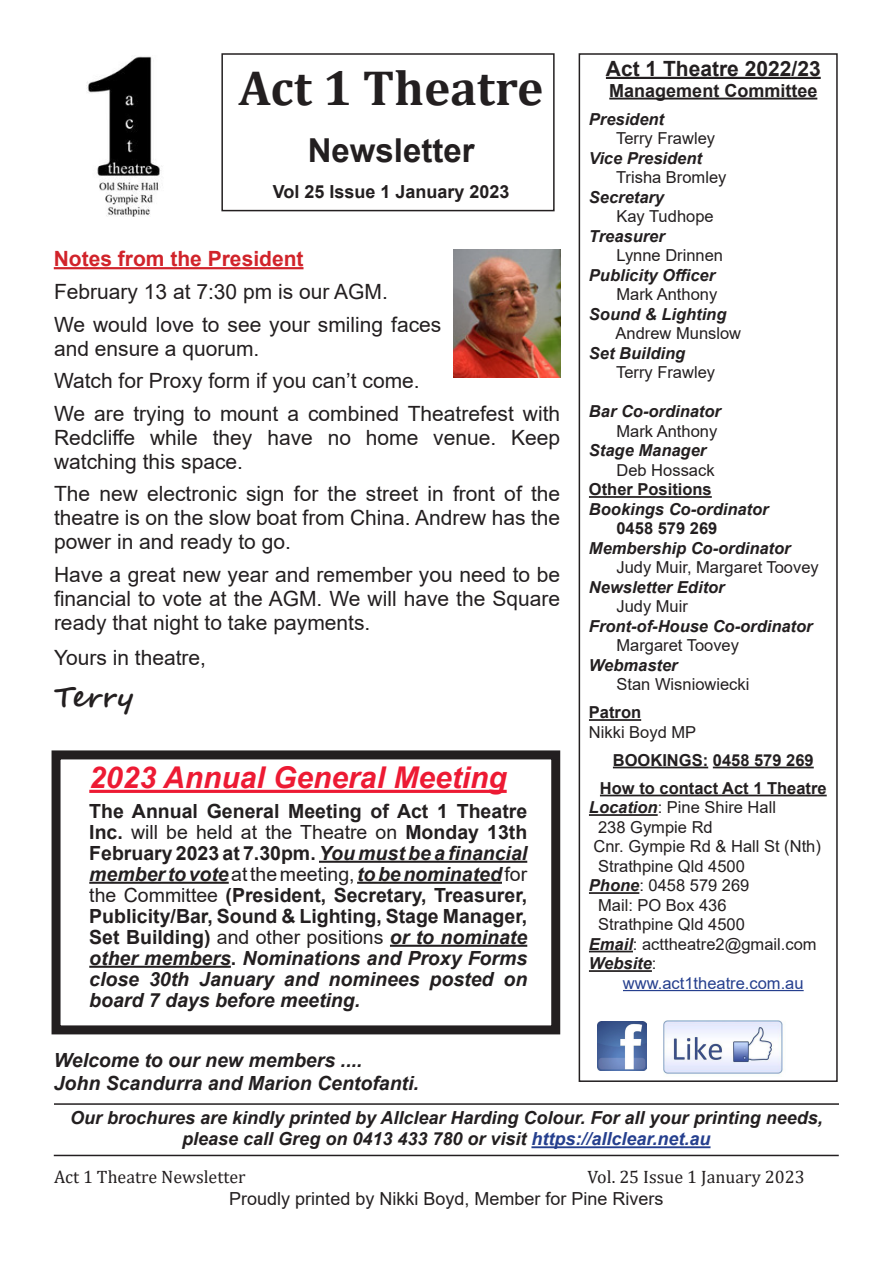
<style>
.page{position:relative;width:893px;height:1263px;background:#fff}
.page>*{position:absolute;margin:0;border:0;box-sizing:border-box;transform-origin:0 0}
.t1{font:700 49.5px "Cambria";color:#231f20}
.t2{font:700 33px "Arial";color:#231f20}
.t3{font:italic 700 30px "Arial";color:#ed1a33}
.t4{font:700 28.5px "Segoe Script";color:#231f20}
.t5{font:21px/24px "Arial";color:#231f20;text-align:justify}
.t6{font:700 21px "Arial";color:#d1232a}
.t7{font:700 21px "Arial";color:#231f20}
.t8{font:700 19.5px/21px "Arial";color:#231f20;text-align:justify}
.t9{font:italic 700 19.5px "Arial";color:#231f20}
.t10{font:italic 700 18px/21.6px "Arial";color:#231f20;text-align:center}
.t11{font:18px "Arial";color:#231f20}
.t12{font:18px "Cambria";color:#231f20}
.t13{font:700 18px "Arial";color:#231f20}
.t14{font:16.5px "Arial";color:#231f20}
.t15{font:italic 700 16.5px "Arial";color:#231f20}
.t16{font:700 16.5px "Arial";color:#231f20}
.t17{font:16.5px "Arial";color:#253f8e}
.s1{font-weight:400}
.s2{font-style:italic}
.s3{font-weight:700;font-style:italic}
.s4{font-weight:400;font-style:normal}
.s5{color:#253f8e}
</style>
<div class="page">
<img style="left:86px;top:56px;width:75px;height:160px">
<div style="left:221px;top:53px;width:334px;height:158px;border:2px solid #231f20"></div>
<img style="left:597px;top:1021px;width:49px;height:49px">
<img style="left:663px;top:1020px;width:120px;height:54px">
<hr style="left:606px;top:77px;width:215px;height:2px;background:#231f20">
<hr style="left:609px;top:98px;width:208px;height:2px;background:#231f20">
<hr style="left:589px;top:496px;width:123px;height:2px;background:#231f20">
<hr style="left:589px;top:719px;width:52px;height:2px;background:#231f20">
<hr style="left:613px;top:767px;width:95px;height:1px;background:#231f20">
<hr style="left:713px;top:767px;width:101px;height:1px;background:#231f20">
<hr style="left:600px;top:795px;width:227px;height:1px;background:#231f20">
<hr style="left:589px;top:814px;width:69px;height:2px;background:#231f20">
<hr style="left:589px;top:892px;width:50px;height:2px;background:#231f20">
<hr style="left:589px;top:951px;width:44px;height:1px;background:#231f20">
<hr style="left:589px;top:970px;width:63px;height:2px;background:#231f20">
<hr style="left:623px;top:990px;width:181px;height:1px;background:#253f8e">
<div style="left:579px;top:53px;width:259px;height:1029px;border:2px solid #231f20"></div>
<hr style="left:531px;top:1146px;width:179px;height:2px;background:#253f8e">
<hr style="left:54px;top:1103px;width:785px;height:2px;background:#231f20">
<hr style="left:54px;top:1155px;width:785px;height:1px;background:#231f20">
<hr style="left:54px;top:267px;width:250px;height:2px;background:#d1232a">
<img style="left:453px;top:249px;width:107px;height:129px">
<hr style="left:89px;top:790px;width:418px;height:3px;background:#ed1a33">
<hr style="left:319px;top:861px;width:208px;height:2px;background:#231f20">
<hr style="left:89px;top:882px;width:140px;height:2px;background:#231f20">
<hr style="left:357px;top:882px;width:145px;height:2px;background:#231f20">
<hr style="left:390px;top:945px;width:137px;height:2px;background:#231f20">
<hr style="left:89px;top:966px;width:142px;height:2px;background:#231f20">
<div style="left:52px;top:750px;width:508px;height:284px;border:9px solid #231f20"></div>
<p class="t1" style="left:239px;top:53px;width:306px">Act 1 Theatre</p>
<p class="t2" style="left:308px;top:127px;width:168px">Newsletter</p>
<p class="t13" style="left:273px;top:179px;width:238px">Vol 25 Issue 1 January 2023</p>
<p class="t6" style="left:54px;top:244px;width:251px">Notes from the President</p>
<p class="t5" style="left:54px;top:280px;width:335px">February 13 at 7:30 pm is our AGM.</p>
<p class="t5" style="left:54px;top:312px;width:389px">We would love to see your smiling faces and ensure a quorum.</p>
<p class="t5" style="left:54px;top:369px;width:367px">Watch for Proxy form if you can’t come.</p>
<p class="t5" style="left:54px;top:401px;width:508px">We are trying to mount a combined Theatrefest with Redcliffe while they have no home venue. Keep watching this space.</p>
<p class="t5" style="left:54px;top:482px;width:508px">The new electronic sign for the street in front of the theatre is on the slow boat from China. Andrew has the power in and ready to go.</p>
<p class="t5" style="left:54px;top:562px;width:508px">Have a great new year and remember you need to be financial to vote at the AGM. We will have the Square ready that night to take payments.</p>
<p class="t5" style="left:54px;top:646px;width:154px">Yours in theatre,</p>
<p class="t4" style="left:54px;top:674px;width:81px">Terry</p>
<p class="t3" style="left:89px;top:758px;width:419px">2023 Annual General Meeting</p>
<p class="t8" style="left:89px;top:800px;width:439px">The Annual General Meeting of Act 1 Theatre Inc. <span class="s1">will be held at the Theatre on</span> Monday 13th February 2023 at 7.30pm. <span class="s2">You must be a financial member to vote</span> <span class="s1">at the meeting,</span> <span class="s2">to be nominated</span> <span class="s1">for the Committee</span> (President, Secretary, Treasurer, Publicity/Bar, Sound &amp; Lighting, Stage Manager, Set Building) <span class="s1">and other positions</span> <span class="s2">or to nominate other members</span>. <span class="s2">Nominations and Proxy Forms close 30th January and nominees posted on board 7 days before meeting.</span></p>
<p class="t9" style="left:54px;top:1047px;width:310px">Welcome to our new members ....</p>
<p class="t9" style="left:54px;top:1070px;width:367px">John Scandurra and Marion Centofanti.</p>
<p class="t7" style="left:606px;top:53px;width:216px">Act 1 Theatre 2022/23</p>
<p class="t13" style="left:609px;top:78px;width:210px">Management Committee</p>
<p class="t15" style="left:589px;top:108px;width:77px">President</p>
<p class="t14" style="left:616px;top:127px;width:100px">Terry Frawley</p>
<p class="t15" style="left:589px;top:147px;width:115px">Vice President</p>
<p class="t14" style="left:616px;top:166px;width:112px">Trisha Bromley</p>
<p class="t15" style="left:589px;top:186px;width:77px">Secretary</p>
<p class="t14" style="left:616px;top:205px;width:99px">Kay Tudhope</p>
<p class="t15" style="left:589px;top:225px;width:77px">Treasurer</p>
<p class="t14" style="left:616px;top:244px;width:108px">Lynne Drinnen</p>
<p class="t15" style="left:589px;top:264px;width:128px">Publicity Officer</p>
<p class="t14" style="left:616px;top:283px;width:102px">Mark Anthony</p>
<p class="t15" style="left:589px;top:303px;width:139px">Sound &amp; Lighting</p>
<p class="t14" style="left:615px;top:322px;width:127px">Andrew Munslow</p>
<p class="t15" style="left:589px;top:342px;width:98px">Set Building</p>
<p class="t14" style="left:616px;top:361px;width:100px">Terry Frawley</p>
<p class="t15" style="left:589px;top:400px;width:134px">Bar Co-ordinator</p>
<p class="t14" style="left:616px;top:420px;width:102px">Mark Anthony</p>
<p class="t15" style="left:589px;top:439px;width:119px">Stage Manager</p>
<p class="t14" style="left:616px;top:459px;width:100px">Deb Hossack</p>
<p class="t16" style="left:589px;top:478px;width:124px">Other Positions</p>
<p class="t15" style="left:589px;top:498px;width:181px">Bookings Co-ordinator</p>
<p class="t16" style="left:616px;top:517px;width:102px">0458 579 269</p>
<p class="t15" style="left:589px;top:537px;width:203px">Membership Co-ordinator</p>
<p class="t14" style="left:616px;top:556px;width:204px">Judy Muir, Margaret Toovey</p>
<p class="t15" style="left:589px;top:576px;width:137px">Newsletter Editor</p>
<p class="t14" style="left:616px;top:595px;width:73px">Judy Muir</p>
<p class="t15" style="left:589px;top:615px;width:225px">Front-of-House Co-ordinator</p>
<p class="t14" style="left:616px;top:634px;width:124px">Margaret Toovey</p>
<p class="t15" style="left:589px;top:654px;width:90px">Webmaster</p>
<p class="t14" style="left:616px;top:673px;width:134px">Stan Wisniowiecki</p>
<p class="t16" style="left:589px;top:701px;width:54px">Patron</p>
<p class="t14" style="left:589px;top:721px;width:109px">Nikki Boyd MP</p>
<p class="t16" style="left:613px;top:748px;width:202px">BOOKINGS: 0458 579 269</p>
<p class="t16" style="left:600px;top:776px;width:228px">How to contact Act 1 Theatre</p>
<p class="t14" style="left:589px;top:796px;width:189px"><span class="s3">Location</span>: Pine Shire Hall</p>
<p class="t14" style="left:598px;top:816px;width:116px">238 Gympie Rd</p>
<p class="t14" style="left:593px;top:835px;width:229px">Cnr. Gympie Rd &amp; Hall St (Nth)</p>
<p class="t14" style="left:598px;top:855px;width:148px">Strathpine Qld 4500</p>
<p class="t14" style="left:589px;top:874px;width:162px"><span class="s3">Phone</span>: 0458 579 269</p>
<p class="t14" style="left:598px;top:894px;width:130px">Mail: PO Box 436</p>
<p class="t14" style="left:598px;top:913px;width:148px">Strathpine Qld 4500</p>
<p class="t14" style="left:589px;top:933px;width:229px"><span class="s3">Email</span>: acttheatre2@gmail.com</p>
<p class="t15" style="left:589px;top:952px;width:69px">Website<span class="s4">:</span></p>
<p class="t17" style="left:623px;top:972px;width:182px">www.act1theatre.com.au</p>
<p class="t10" style="left:70px;top:1107px;width:754px">Our brochures are kindly printed by Allclear Harding Colour. For all your printing needs, please call Greg on 0413 433 780 or visit <span class="s5">https://allclear.net.au</span></p>
<p class="t12" style="left:54px;top:1167px;width:193px">Act 1 Theatre Newsletter</p>
<p class="t12" style="left:588px;top:1167px;width:219px">Vol. 25 Issue 1 January 2023</p>
<p class="t11" style="left:229px;top:1186px;width:436px">Proudly printed by Nikki Boyd, Member for Pine Rivers</p>
</div>
